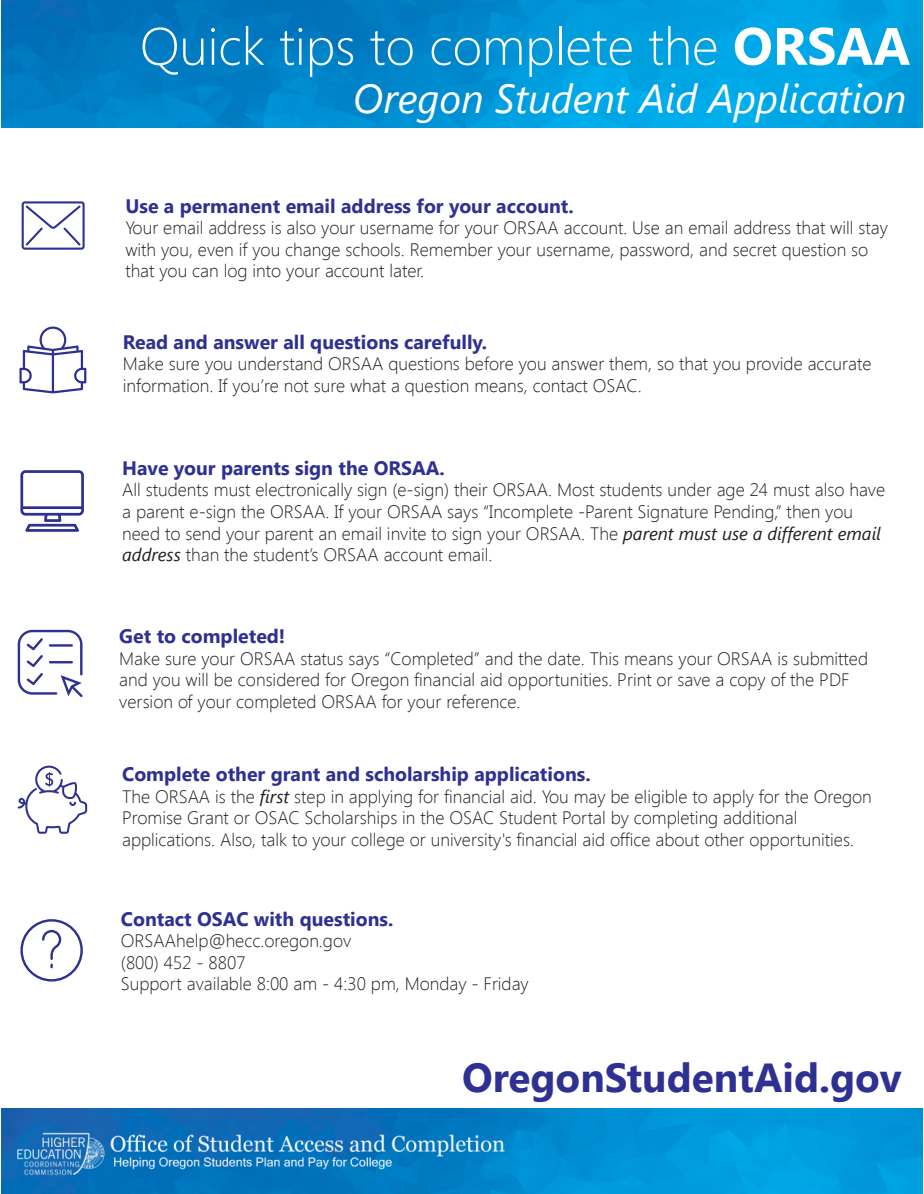
<style>
.page{position:relative;width:924px;height:1194px;background:#fff}
.page>*{position:absolute;margin:0;border:0;box-sizing:border-box;transform-origin:0 0}
.t1{font:300 52.5px "Segoe UI";color:#fff}
.t2{font:italic 40.5px "Segoe UI";color:#fff}
.t3{font:700 40.5px "Segoe UI";color:#2e3092}
.t4{font:700 19.5px "Segoe UI";color:#2e3092}
.t5{font:300 18px/21.6px "Segoe UI";color:#231f20}
.s1{font-weight:700}
.s2{font-weight:400;font-style:italic}
</style>
<div class="page">
<img style="left:1px;top:1109px;width:922px;height:85px">
<img style="left:3px;top:1108px;width:529px;height:86px">
<img style="left:1px;top:0;width:922px;height:128px">
<svg style="left:22px;top:201px;width:63px;height:49px"></svg>
<svg style="left:18px;top:630px;width:65px;height:67px"></svg>
<svg style="left:20px;top:919px;width:63px;height:63px"></svg>
<svg style="left:18px;top:766px;width:69px;height:68px"></svg>
<svg style="left:19px;top:327px;width:67px;height:66px"></svg>
<svg style="left:20px;top:470px;width:64px;height:62px"></svg>
<h1 class="t1" style="left:140px;top:10px;width:772px">Quick tips to complete the <span class="s1">ORSAA</span></h1>
<h2 class="t2" style="left:353px;top:70px;width:555px">Oregon Student Aid Application</h2>
<p class="t4" style="left:125px;top:192px;width:450px">Use a permanent email address for your account.</p>
<p class="t5" style="left:125px;top:216px;width:764px">Your email address is also your username for your ORSAA account. Use an email address that will stay with you, even if you change schools. Remember your username, password, and secret question so that you can log into your account later.</p>
<p class="t4" style="left:123px;top:328px;width:366px">Read and answer all questions carefully.</p>
<p class="t5" style="left:123px;top:353px;width:750px">Make sure you understand ORSAA questions before you answer them, so that you provide accurate information. If you’re not sure what a question means, contact OSAC.</p>
<p class="t4" style="left:122px;top:454px;width:324px">Have your parents sign the ORSAA.</p>
<p class="t5" style="left:122px;top:479px;width:764px">All students must electronically sign (e-sign) their ORSAA. Most students under age 24 must also have a parent e-sign the ORSAA. If your ORSAA says “Incomplete -Parent Signature Pending,” then you need to send your parent an email invite to sign your ORSAA. The <span class="s2">parent must use a different email address</span> than the student’s ORSAA account email.</p>
<p class="t4" style="left:119px;top:622px;width:168px">Get to completed!</p>
<p class="t5" style="left:119px;top:647px;width:750px">Make sure your ORSAA status says “Completed” and the date. This means your ORSAA is submitted and you will be considered for Oregon financial aid opportunities. Print or save a copy of the PDF version of your completed ORSAA for your reference.</p>
<p class="t4" style="left:122px;top:760px;width:470px">Complete other grant and scholarship applications.</p>
<p class="t5" style="left:122px;top:785px;width:751px">The ORSAA is the <span class="s2">first</span> step in applying for financial aid. You may be eligible to apply for the Oregon<br>Promise Grant or OSAC Scholarships in the OSAC Student Portal by completing additional applications. Also, talk to your college or university's financial aid office about other opportunities.</p>
<p class="t4" style="left:121px;top:905px;width:274px">Contact OSAC with questions.</p>
<p class="t5" style="left:121px;top:930px;width:409px">ORSAAhelp@hecc.oregon.gov<br>(800) 452 - 8807<br>Support available 8:00 am - 4:30 pm, Monday - Friday</p>
<h2 class="t3" style="left:462px;top:1048px;width:441px">OregonStudentAid.gov</h2>
</div>
